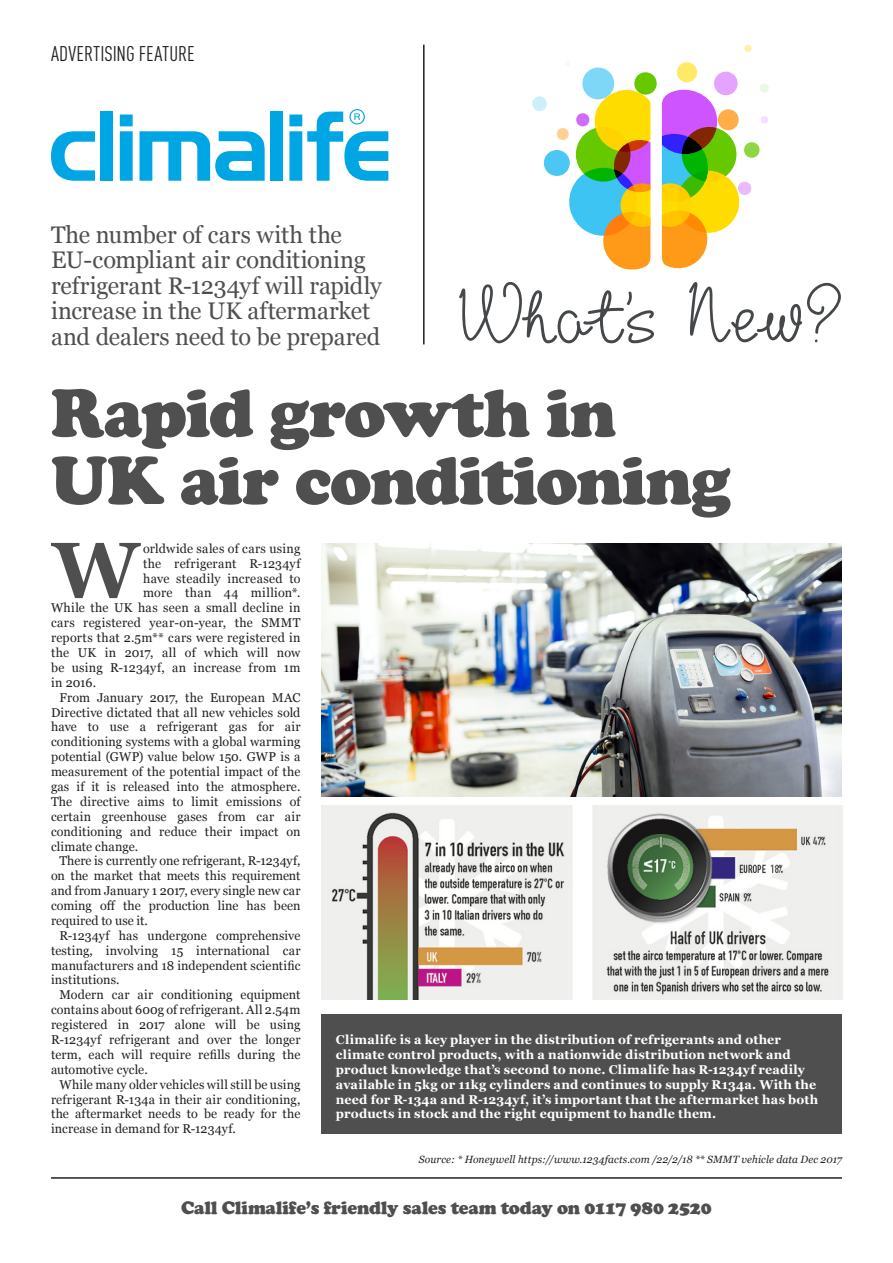
<style>
.page{position:relative;width:893px;height:1263px;background:#fff}
.page>*{position:absolute;margin:0;border:0;box-sizing:border-box;transform-origin:0 0}
._03_body_copy{font:700 78.75px "Georgia";color:#504f50}
._03_body_copy-2{font:900 70.5px/67.5px "Cooper";letter-spacing:-.015em;color:#504f50}
._03_body_copy-3{font:24px/25.5px "Georgia";letter-spacing:-.005em;color:#504f50}
.t1{font:21px "DIN Cond";letter-spacing:-.005em;color:#231f20}
._03_body_copy-4{font:900 18.75px "Cooper";letter-spacing:-.01em;color:#504f50}
._03_body_copy-5{font:12.75px/14.9px "Georgia";letter-spacing:.015em;color:#231f20;text-align:justify}
._03_body_copy-6{font:700 12.75px/14.9px "Georgia";letter-spacing:.015em;color:#fff}
._03_body_copy-7{font:italic 10.5px "Georgia";letter-spacing:.01em;color:#231f20}
</style>
<div class="page">
<svg style="left:744px;top:45px;width:8px;height:7px"></svg>
<svg style="left:532px;top:61px;width:237px;height:209px"></svg>
<svg style="left:459px;top:282px;width:195px;height:62px"></svg>
<svg style="left:689px;top:282px;width:152px;height:61px"></svg>
<hr style="left:423px;top:45px;width:2px;height:299px;background:#231f20">
<hr style="left:51px;top:1177px;width:791px;height:2px;background:#231f20">
<img style="left:322px;top:543px;width:520px;height:253px">
<svg style="left:51px;top:131px;width:44px;height:50px"></svg>
<div style="left:100px;top:112px;width:13px;height:69px;background:#00a5e3"></div>
<svg style="left:120px;top:115px;width:13px;height:66px"></svg>
<svg style="left:140px;top:131px;width:125px;height:50px"></svg>
<div style="left:270px;top:112px;width:13px;height:69px;background:#00a5e3"></div>
<svg style="left:289px;top:109px;width:99px;height:72px"></svg>
<div style="left:322px;top:1014px;width:520px;height:119px;background:#504f50"></div>
<img style="left:322px;top:806px;width:251px;height:193px">
<img style="left:592px;top:806px;width:251px;height:193px">
<p class="t1" style="left:51px;top:42px;width:145px">ADVERTISING FEATURE</p>
<p class="_03_body_copy-3" style="left:51px;top:221px;width:332px">The number of cars with the<br>EU-compliant air conditioning refrigerant R-1234yf will rapidly increase in the UK aftermarket and dealers need to be prepared</p>
<p class="_03_body_copy-2" style="left:51px;top:379px;width:681px">Rapid growth in<br>UK air conditioning</p>
<p class="_03_body_copy-5" style="left:143px;top:540px;width:159px">orldwide sales of cars using</p>
<p class="_03_body_copy-5" style="left:143px;top:555px;width:159px">the refrigerant R-1234yf</p>
<p class="_03_body_copy-5" style="left:143px;top:570px;width:159px">have steadily increased to</p>
<p class="_03_body_copy-5" style="left:143px;top:585px;width:159px">more than 44 million*.</p>
<p class="_03_body_copy-5" style="left:51px;top:600px;width:251px">While the UK has seen a small decline in</p>
<p class="_03_body_copy-5" style="left:51px;top:615px;width:251px">cars registered year-on-year, the SMMT</p>
<p class="_03_body_copy-5" style="left:51px;top:630px;width:251px">reports that 2.5m** cars were registered in</p>
<p class="_03_body_copy-5" style="left:51px;top:645px;width:251px">the UK in 2017, all of which will now</p>
<p class="_03_body_copy-5" style="left:51px;top:659px;width:251px">be using R-1234yf, an increase from 1m</p>
<p class="_03_body_copy-5" style="left:51px;top:674px;width:47px">in 2016.</p>
<p class="_03_body_copy-5" style="left:51px;top:689px;width:251px;text-indent:9px">From January 2017, the European MAC Directive dictated that all new vehicles sold have to use a refrigerant gas for air conditioning systems with a global warming potential (GWP) value below 150. GWP is a measurement of the potential impact of the gas if it is released into the atmosphere.<br>The directive aims to limit emissions of certain greenhouse gases from car air conditioning and reduce their impact on climate change.</p>
<p class="_03_body_copy-5" style="left:51px;top:853px;width:251px;text-indent:9px">There is currently one refrigerant, R-1234yf, on the market that meets this requirement and from January 1 2017, every single new car coming off the production line has been required to use it.</p>
<p class="_03_body_copy-5" style="left:51px;top:927px;width:251px;text-indent:9px">R-1234yf has undergone comprehensive testing, involving 15 international car manufacturers and 18 independent scientific institutions.</p>
<p class="_03_body_copy-5" style="left:51px;top:987px;width:251px;text-indent:9px">Modern car air conditioning equipment contains about 600g of refrigerant. All 2.54m registered in 2017 alone will be using R-1234yf refrigerant and over the longer term, each will require refills during the automotive cycle.</p>
<p class="_03_body_copy-5" style="left:51px;top:1076px;width:251px;text-indent:9px">While many older vehicles will still be using refrigerant R-134a in their air conditioning, the aftermarket needs to be ready for the increase in demand for R-1234yf.</p>
<p class="_03_body_copy" style="left:53px;top:511px;width:88px">W</p>
<p class="_03_body_copy-6" style="left:336px;top:1031px;width:484px">Climalife is a key player in the distribution of refrigerants and other climate control products, with a nationwide distribution network and product knowledge that’s second to none. Climalife has R-1234yf readily available in 5kg or 11kg cylinders and continues to supply R134a. With the need for R-134a and R-1234yf, it’s important that the aftermarket has both products in stock and the right equipment to handle them.</p>
<p class="_03_body_copy-7" style="left:419px;top:1152px;width:425px">Source: * Honeywell https://www.1234facts.com /22/2/18 ** SMMT vehicle data Dec 2017</p>
<p class="_03_body_copy-4" style="left:181px;top:1197px;width:532px">Call Climalife’s friendly sales team today on 0117 980 2520</p>
</div>
